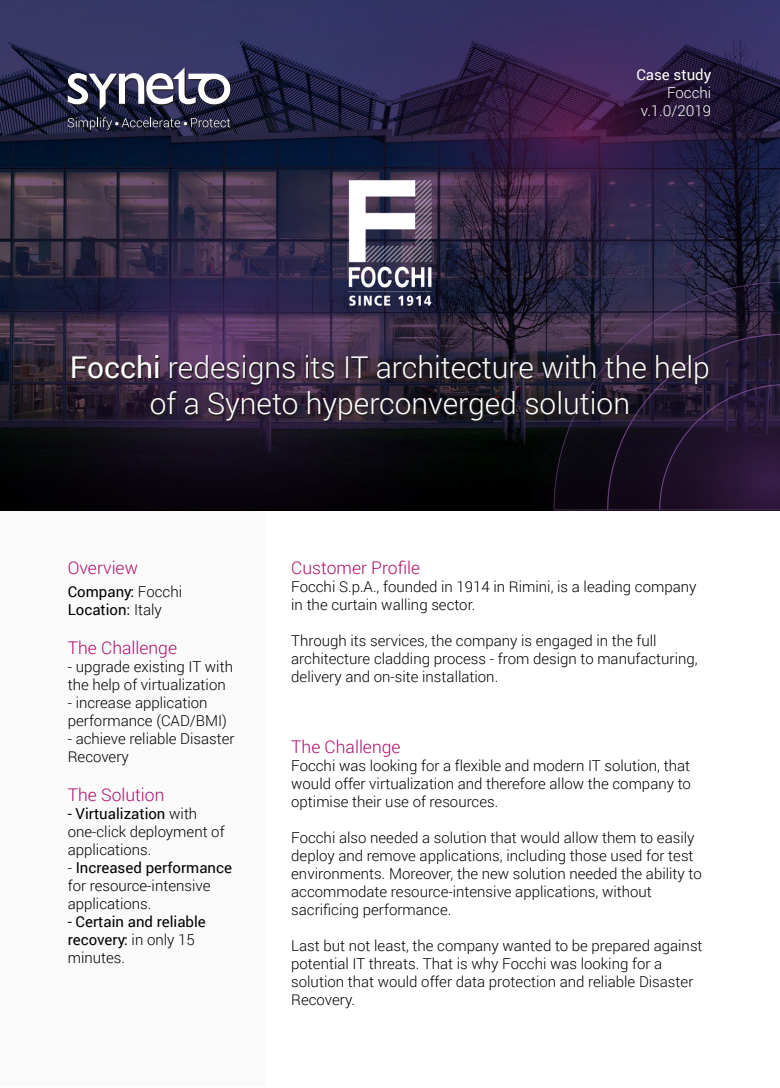
<style>
.page{position:relative;width:780px;height:1088px;background:#fff}
.page>*{position:absolute;margin:0;border:0;box-sizing:border-box;transform-origin:0 0}
.t1{font:300 30px/36px "Roboto";color:#fff;text-align:center}
.t2{font:300 17.5px "Roboto";color:#ad0f6c}
.t3{font:300 15px/18px "Roboto";color:#000}
.t4{font:15px/18px "Roboto";color:#000}
.t5{font:300 15px/18px "Roboto";color:#fff;text-align:right}
.t6{font:15px "Roboto";color:#fff}
.s1{font-weight:400}
.s2{font-weight:300}
</style>
<div class="page">
<div style="left:0;top:511px;width:266px;height:576px;background:#fafafa"></div>
<svg style="left:0;top:0;width:533px;height:509px;background:#28294c"></svg>
<svg style="left:309px;top:0;width:471px;height:388px;background:#2f234b"></svg>
<svg style="left:533px;top:250px;width:247px;height:260px;background:#232035"></svg>
<svg style="left:0;top:99px;width:478px;height:411px;background:#272035"></svg>
<svg style="left:554px;top:282px;width:226px;height:228px;background:#272035"></svg>
<svg style="left:607px;top:334px;width:173px;height:176px;background:#251830"></svg>
<svg style="left:68px;top:67px;width:163px;height:44px"></svg>
<svg style="left:68px;top:117px;width:163px;height:14px;background:#3b3c50"></svg>
<img style="left:349px;top:181px;width:82px;height:125px">
<p class="t6" style="left:636px;top:64px;width:76px">Case study</p>
<p class="t5" style="left:640px;top:83px;width:72px">Focchi v.1.0/2019</p>
<h1 class="t1" style="left:70px;top:349px;width:641px"><span class="s1">Focchi</span> redesigns its IT architecture with the help of a Syneto hyperconverged solution</h1>
<p class="t2" style="left:68px;top:556px;width:72px">Overview</p>
<p class="t4" style="left:68px;top:582px;width:116px">Company: <span class="s2">Focchi<br></span>Location: <span class="s2">Italy</span></p>
<p class="t2" style="left:68px;top:636px;width:111px">The Challenge</p>
<p class="t3" style="left:68px;top:657px;width:167px">- upgrade existing IT with the help of virtualization</p>
<p class="t3" style="left:68px;top:693px;width:161px">- increase application performance (CAD/BMI)</p>
<p class="t3" style="left:68px;top:729px;width:168px">- achieve reliable Disaster<br>Recovery</p>
<p class="t2" style="left:68px;top:783px;width:98px">The Solution</p>
<p class="t3" style="left:68px;top:804px;width:158px"><span class="s1">- Virtualization</span> with one-click deployment of applications.</p>
<p class="t3" style="left:68px;top:858px;width:166px">- <span class="s1">Increased performance </span>for resource-intensive applications.</p>
<p class="t4" style="left:68px;top:912px;width:140px">- Certain and reliable recovery: <span class="s2">in only 15 minutes.</span></p>
<p class="t2" style="left:291px;top:555px;width:130px">Customer Profile</p>
<p class="t3" style="left:291px;top:577px;width:407px">Focchi S.p.A., founded in 1914 in Rimini, is a leading company in the curtain walling sector.</p>
<p class="t3" style="left:291px;top:631px;width:408px">Through its services, the company is engaged in the full architecture cladding process - from design to manufacturing, delivery and on-site installation.</p>
<p class="t2" style="left:291px;top:735px;width:111px">The Challenge</p>
<p class="t3" style="left:291px;top:756px;width:401px;text-align:justify">Focchi was looking for a flexible and modern IT solution, that would offer virtualization and therefore allow the company to optimise their use of resources.</p>
<p class="t3" style="left:291px;top:828px;width:412px">Focchi also needed a solution that would allow them to easily deploy and remove applications, including those used for test environments. Moreover, the new solution needed the ability to accommodate resource-intensive applications, without sacrificing performance.</p>
<p class="t3" style="left:291px;top:936px;width:413px">Last but not least, the company wanted to be prepared against potential IT threats. That is why Focchi was looking for a solution that would offer data protection and reliable Disaster Recovery.</p>
</div>
